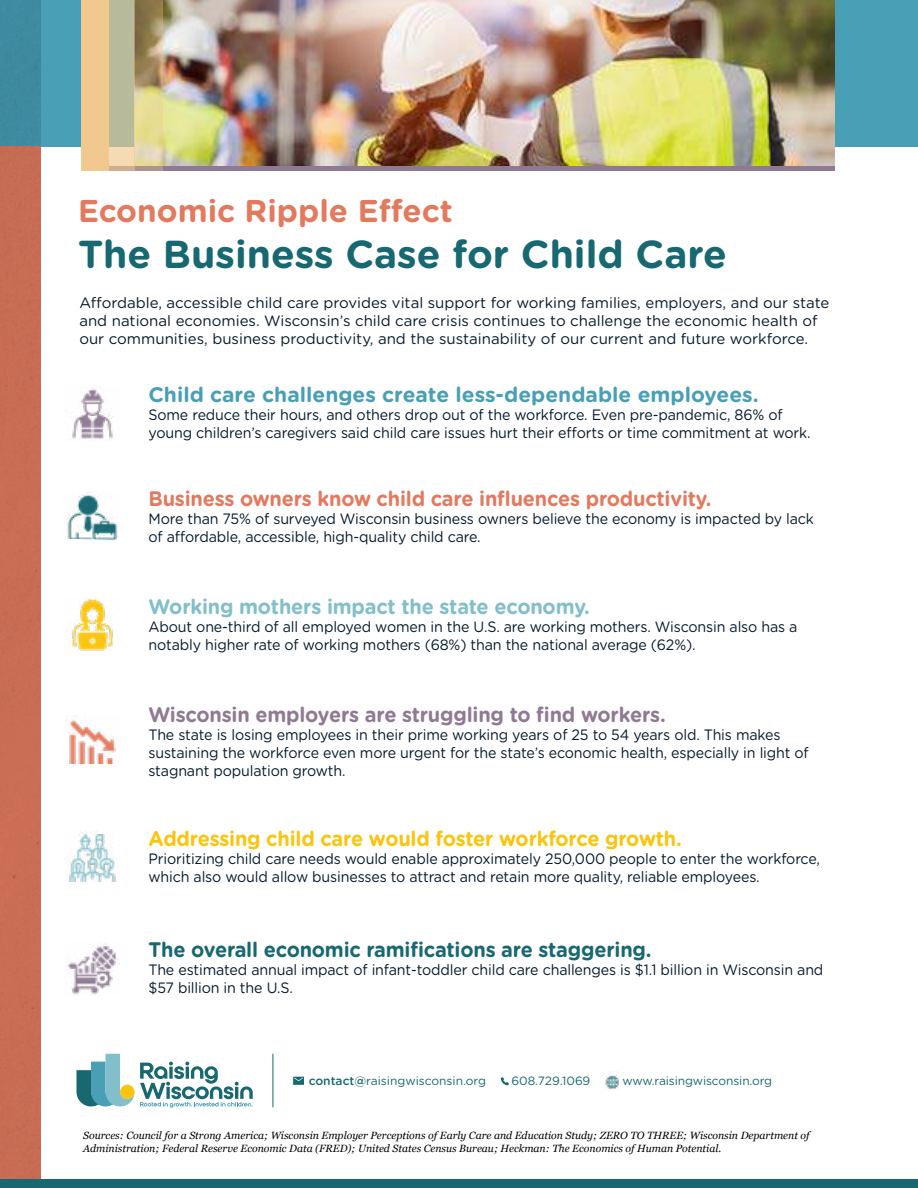
<style>
.page{position:relative;width:918px;height:1188px;background:#fff}
.page>*{position:absolute;margin:0;border:0;box-sizing:border-box;transform-origin:0 0}
.t1{font:700 39px "Gotham Rounded";color:#186871}
.t2{font:700 31.5px "Gotham Rounded";color:#e27a5f}
.t3{font:700 21px "Gotham Rounded";color:#489fb6}
.t4{font:700 21px "Gotham Rounded";letter-spacing:-.01em;color:#e27a5f;scale:.95 1}
.t5{font:700 21px "Gotham Rounded";letter-spacing:-.01em;color:#f9c511;scale:.95 1}
.t6{font:700 21px "Gotham Rounded";letter-spacing:-.01em;color:#907a93;scale:.95 1}
.t7{font:700 21px "Gotham Rounded";letter-spacing:-.01em;color:#186871;scale:.95 1}
.t8{font:700 21px "Gotham Rounded";letter-spacing:-.01em;color:#82bfca;scale:.95 1}
.t9{font:15px/18px "Gotham Rounded";letter-spacing:-.01em;color:#051b2c;scale:.95 1}
.t10{font:15px/18px "Gotham Rounded";letter-spacing:-.01em;color:#051b2c}
.t11{font:12px "Gotham Rounded";letter-spacing:-.01em;color:#186871}
.t12{font:italic 10.5px/12.6px "Georgia";color:#000}
.s1{font-weight:500}
</style>
<div class="page">
<div style="left:0;top:0;width:918px;height:147px;background:#489fb6"></div>
<img style="left:162px;top:0;width:673px;height:167px">
<img style="left:0;top:0;width:41px;height:1179px">
<div style="left:0;top:1179px;width:918px;height:9px;background:#186871"></div>
<svg style="left:76px;top:1054px;width:177px;height:54px"></svg>
<svg style="left:293px;top:1077px;width:11px;height:8px"></svg>
<hr style="left:272px;top:1054px;width:1px;height:53px;background:#186871">
<svg style="left:501px;top:1077px;width:8px;height:8px"></svg>
<img style="left:65px;top:386px;width:49px;height:53px">
<img style="left:67px;top:492px;width:51px;height:48px">
<img style="left:67px;top:599px;width:47px;height:51px">
<img style="left:67px;top:719px;width:49px;height:45px">
<img style="left:65px;top:831px;width:51px;height:51px">
<img style="left:66px;top:943px;width:52px;height:52px">
<hr style="left:81px;top:167px;width:754px;height:4px;background:#907a93">
<img style="left:605px;top:1072px;width:13px;height:19px">
<div style="left:81px;top:0;width:27px;height:171px;background:#f1c88e"></div>
<svg style="left:108px;top:0;width:27px;height:171px;background:#c1bd9b"></svg>
<svg style="left:135px;top:0;width:27px;height:171px;background:#bbab78"></svg>
<h2 class="t2" style="left:78px;top:197px;width:376px">Economic Ripple Effect</h2>
<h1 class="t1" style="left:78px;top:237px;width:651px">The Business Case for Child Care</h1>
<p class="t10" style="left:79px;top:295px;width:752px">Affordable, accessible child care provides vital support for working families, employers, and our state and national economies. Wisconsin’s child care crisis continues to challenge the economic health of our communities, business productivity, and the sustainability of our current and future workforce.</p>
<h3 class="t3" style="left:148px;top:385px;width:612px">Child care challenges create less-dependable employees.</h3>
<p class="t9" style="left:148px;top:407px;width:698px">Some reduce their hours, and others drop out of the workforce. Even pre-pandemic, 86% of young children’s caregivers said child care issues hurt their efforts or time commitment at work.</p>
<h3 class="t4" style="left:148px;top:490px;width:594px">Business owners know child care influences productivity.</h3>
<p class="t9" style="left:148px;top:511px;width:702px">More than 75% of surveyed Wisconsin business owners believe the economy is impacted by lack of affordable, accessible, high-quality child care.</p>
<h3 class="t8" style="left:148px;top:598px;width:466px">Working mothers impact the state economy.</h3>
<p class="t9" style="left:148px;top:619px;width:685px">About one-third of all employed women in the U.S. are working mothers. Wisconsin also has a notably higher rate of working mothers (68%) than the national average (62%).</p>
<h3 class="t6" style="left:148px;top:705px;width:546px">Wisconsin employers are struggling to find workers.</h3>
<p class="t9" style="left:148px;top:727px;width:697px">The state is losing employees in their prime working years of 25 to 54 years old. This makes sustaining the workforce even more urgent for the state’s economic health, especially in light of stagnant population growth.</p>
<h3 class="t5" style="left:148px;top:829px;width:563px">Addressing child care would foster workforce growth.</h3>
<p class="t9" style="left:148px;top:850px;width:708px">Prioritizing child care needs would enable approximately 250,000 people to enter the workforce, which also would allow businesses to attract and retain more quality, reliable employees.</p>
<h3 class="t7" style="left:148px;top:941px;width:531px">The overall economic ramifications are staggering.</h3>
<p class="t9" style="left:148px;top:962px;width:712px">The estimated annual impact of infant-toddler child care challenges is $1.1 billion in Wisconsin and $57 billion in the U.S.</p>
<p class="t11" style="left:309px;top:1075px;width:179px"><span class="s1">contact@</span>raisingwisconsin.org</p>
<p class="t11" style="left:511px;top:1075px;width:81px">608.729.1069</p>
<p class="t11" style="left:622px;top:1075px;width:151px">www.raisingwisconsin.org</p>
<p class="t12" style="left:83px;top:1130px;width:728px">Sources: Council for a Strong America; Wisconsin Employer Perceptions of Early Care and Education Study; ZERO TO THREE; Wisconsin Department of<br>Administration; Federal Reserve Economic Data (FRED); United States Census Bureau; Heckman: The Economics of Human Potential.</p>
</div>
